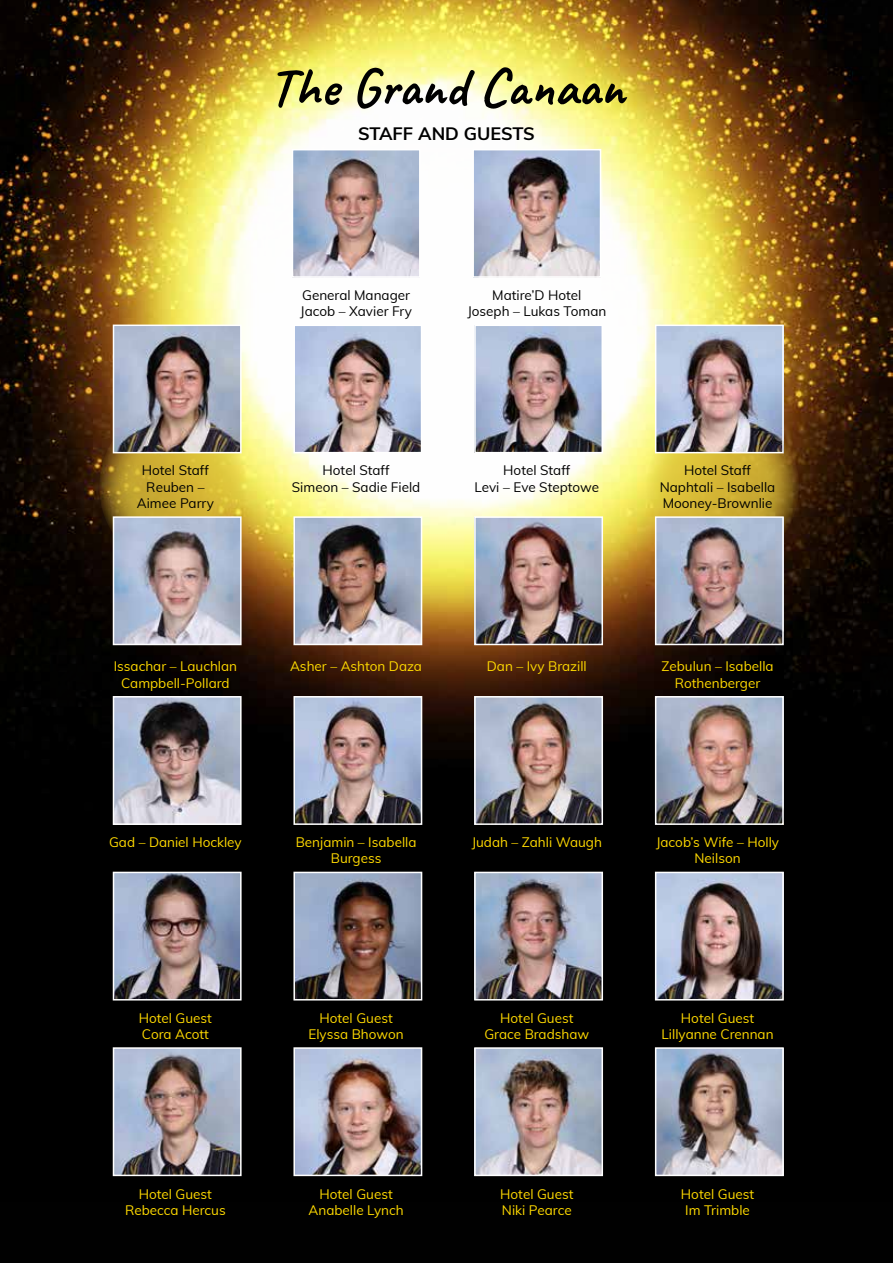
<style>
.page{position:relative;width:893px;height:1263px;background:#fff}
.page>*{position:absolute;margin:0;border:0;box-sizing:border-box;transform-origin:0 0}
.t1{font:54px "Caveat";color:#000}
.t2{font:700 18px "Muli";color:#000}
.t3{font:13.5px/16.2px "Muli";color:#ffda00;text-align:center}
.t4{font:13.5px/16.2px "Muli";color:#000;text-align:center}
</style>
<div class="page">
<div style="left:0;top:1202px;width:893px;height:61px;background:#010101"></div>
<img style="left:0;top:0;width:893px;height:1202px">
<svg style="left:646px;top:406px;width:153px;height:162px;background:#c8ab34"></svg>
<svg style="left:99px;top:406px;width:148px;height:162px;background:#c4a733"></svg>
<img style="left:295px;top:152px;width:123px;height:123px">
<div style="left:292px;top:149px;width:129px;height:129px;border:2px solid #fff"></div>
<img style="left:475px;top:152px;width:123px;height:123px">
<div style="left:472px;top:149px;width:129px;height:129px;border:2px solid #fff"></div>
<img style="left:116px;top:328px;width:123px;height:122px">
<div style="left:113px;top:325px;width:129px;height:128px;border:2px solid #fff"></div>
<img style="left:296px;top:328px;width:123px;height:122px">
<div style="left:293px;top:325px;width:129px;height:128px;border:2px solid #fff"></div>
<img style="left:477px;top:328px;width:123px;height:122px">
<div style="left:474px;top:325px;width:129px;height:128px;border:2px solid #fff"></div>
<img style="left:658px;top:328px;width:123px;height:122px">
<div style="left:655px;top:325px;width:129px;height:128px;border:2px solid #fff"></div>
<img style="left:116px;top:519px;width:123px;height:123px">
<div style="left:113px;top:516px;width:129px;height:129px;border:2px solid #fff"></div>
<img style="left:296px;top:519px;width:123px;height:123px">
<div style="left:293px;top:516px;width:129px;height:129px;border:2px solid #fff"></div>
<img style="left:477px;top:519px;width:123px;height:123px">
<div style="left:474px;top:516px;width:129px;height:129px;border:2px solid #fff"></div>
<img style="left:658px;top:519px;width:123px;height:123px">
<div style="left:655px;top:516px;width:129px;height:129px;border:2px solid #fff"></div>
<img style="left:116px;top:699px;width:123px;height:123px">
<div style="left:113px;top:696px;width:129px;height:129px;border:2px solid #fff"></div>
<img style="left:296px;top:699px;width:123px;height:123px">
<div style="left:293px;top:696px;width:129px;height:129px;border:2px solid #fff"></div>
<img style="left:477px;top:699px;width:123px;height:123px">
<div style="left:474px;top:696px;width:129px;height:129px;border:2px solid #fff"></div>
<img style="left:658px;top:699px;width:123px;height:123px">
<div style="left:655px;top:696px;width:129px;height:129px;border:2px solid #fff"></div>
<img style="left:116px;top:875px;width:123px;height:122px">
<div style="left:113px;top:872px;width:129px;height:128px;border:2px solid #fff"></div>
<img style="left:296px;top:875px;width:123px;height:122px">
<div style="left:293px;top:872px;width:129px;height:128px;border:2px solid #fff"></div>
<img style="left:477px;top:875px;width:123px;height:122px">
<div style="left:474px;top:872px;width:129px;height:128px;border:2px solid #fff"></div>
<img style="left:658px;top:875px;width:123px;height:122px">
<div style="left:655px;top:872px;width:129px;height:128px;border:2px solid #fff"></div>
<img style="left:116px;top:1050px;width:123px;height:123px">
<div style="left:113px;top:1047px;width:129px;height:129px;border:2px solid #fff"></div>
<img style="left:296px;top:1050px;width:123px;height:123px">
<div style="left:293px;top:1047px;width:129px;height:129px;border:2px solid #fff"></div>
<img style="left:477px;top:1050px;width:123px;height:123px">
<div style="left:474px;top:1047px;width:129px;height:129px;border:2px solid #fff"></div>
<img style="left:658px;top:1050px;width:123px;height:123px">
<div style="left:655px;top:1047px;width:129px;height:129px;border:2px solid #fff"></div>
<h1 class="t1" style="left:269px;top:53px;width:357px">The Grand Canaan</h1>
<h2 class="t2" style="left:358px;top:121px;width:178px">STAFF AND GUESTS</h2>
<p class="t4" style="left:300px;top:286px;width:113px;text-align:left">General Manager<br>Jacob – Xavier Fry</p>
<p class="t4" style="left:467px;top:286px;width:140px">Matire’D Hotel<br>Joseph – Lukas Toman</p>
<p class="t4" style="left:137px;top:462px;width:79px">Hotel Staff<br>Reuben –<br>Aimee Parry</p>
<p class="t4" style="left:292px;top:462px;width:130px">Hotel Staff<br>Simeon – Sadie Field</p>
<p class="t4" style="left:475px;top:462px;width:126px">Hotel Staff<br>Levi – Eve Steptowe</p>
<p class="t4" style="left:660px;top:462px;width:117px">Hotel Staff<br>Naphtali – Isabella<br>Mooney-Brownlie</p>
<p class="t3" style="left:114px;top:658px;width:125px">Issachar – Lauchlan<br>Campbell-Pollard</p>
<p class="t3" style="left:290px;top:658px;width:133px">Asher – Ashton Daza</p>
<p class="t3" style="left:487px;top:658px;width:101px">Dan – Ivy Brazill</p>
<p class="t3" style="left:661px;top:658px;width:114px">Zebulun – Isabella<br>Rothenberger</p>
<p class="t3" style="left:109px;top:833px;width:134px">Gad – Daniel Hockley</p>
<p class="t3" style="left:296px;top:833px;width:122px">Benjamin – Isabella<br>Burgess</p>
<p class="t3" style="left:472px;top:833px;width:132px">Judah – Zahli Waugh</p>
<p class="t3" style="left:656px;top:833px;width:125px">Jacob’s Wife – Holly<br>Neilson</p>
<p class="t3" style="left:139px;top:1009px;width:75px;text-align:left">Hotel Guest<br>Cora Acott</p>
<p class="t3" style="left:308px;top:1009px;width:97px">Hotel Guest<br>Elyssa Bhowon</p>
<p class="t3" style="left:484px;top:1009px;width:106px">Hotel Guest<br>Grace Bradshaw</p>
<p class="t3" style="left:662px;top:1009px;width:113px">Hotel Guest<br>Lillyanne Crennan</p>
<p class="t3" style="left:125px;top:1185px;width:102px">Hotel Guest<br>Rebecca Hercus</p>
<p class="t3" style="left:309px;top:1185px;width:97px">Hotel Guest<br>Anabelle Lynch</p>
<p class="t3" style="left:500px;top:1185px;width:75px;text-align:left">Hotel Guest<br>Niki Pearce</p>
<p class="t3" style="left:681px;top:1185px;width:75px">Hotel Guest<br>Im Trimble</p>
</div>
